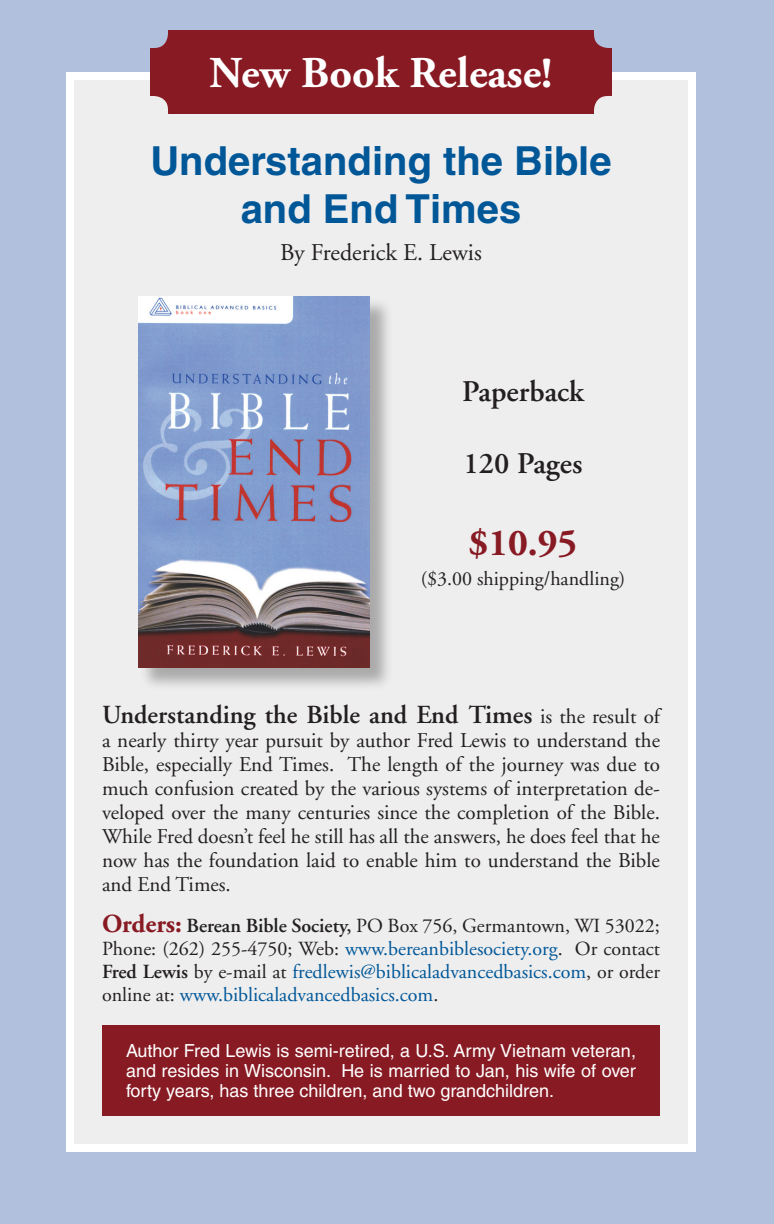
<style>
.page{position:relative;width:774px;height:1224px;background:#b1c1dd}
.page>*{position:absolute;margin:0;border:0;box-sizing:border-box;transform-origin:0 0}
.Excerpt_Subheads{font:700 44px "Adobe Garamond";color:#fff}
.Excerpt_Text{font:700 40px/48px "Helvetica";color:#005798;text-align:center}
.Body_text{font:700 38px "Adobe Garamond";color:#881a23}
.Body_text-2{font:600 30px "Adobe Garamond";color:#231f20}
.t1{font:600 26px "Adobe Garamond";color:#231f20}
.Excerpt_Text-2{font:24px "Adobe Garamond";color:#231f20}
.t2{font:21px/24px "Adobe Garamond";color:#231f20;text-align:justify}
.t3{font:20px/23px "Adobe Garamond";color:#005798;text-align:justify}
.Body_text-3{font:20px "Adobe Garamond";color:#231f20}
.Excerpt_Subheads-2{font:18px/20px "Helvetica";color:#fff;text-align:justify}
.s1{font-weight:400;font-size:21px}
.s2{font-weight:700;font-size:26px;color:#881a23}
.s3{font-weight:600;color:#231f20}
.s4{color:#231f20}
</style>
<div class="page">
<div style="left:70px;top:76px;width:622px;height:1072px;background:#eeeeef"></div>
<div style="left:66px;top:72px;width:630px;height:1080px;border:8px solid #fff"></div>
<div style="left:154px;top:34px;width:454px;height:76px;background:#881a23;border-radius:18px"></div>
<div style="left:150px;top:30px;width:462px;height:84px;border:8px solid #881a23;border-radius:18px"></div>
<div style="left:102px;top:1025px;width:558px;height:91px;background:#881a23"></div>
<div style="left:138px;top:296px;width:256px;height:397px;background:#231f20;opacity:.33"></div>
<img style="left:138px;top:296px;width:232px;height:372px">
<p class="Excerpt_Subheads" style="left:210px;top:49px;width:344px">New Book Release!</p>
<p class="Excerpt_Text" style="left:150px;top:136px;width:463px">Understanding the Bible and End Times</p>
<p class="Excerpt_Text-2" style="left:280px;top:239px;width:203px">By Frederick E. Lewis</p>
<p class="Body_text-2" style="left:462px;top:375px;width:123px">Paperback</p>
<p class="Body_text-2" style="left:463px;top:447px;width:121px">120 Pages</p>
<p class="Body_text" style="left:469px;top:522px;width:110px">$10.95</p>
<p class="Body_text-3" style="left:421px;top:568px;width:206px">($3.00 shipping/handling)</p>
<p class="t1" style="left:102px;top:700px;width:559px">Understanding the Bible and End Times <span class="s1">is the result of</span></p>
<p class="t2" style="left:102px;top:729px;width:560px">a nearly thirty year pursuit by author Fred Lewis to understand the Bible, especially End Times. The length of the journey was due to much confusion created by the various systems of interpretation de&shy;veloped over the many centuries since the completion of the Bible.<br>While Fred doesn’t feel he still has all the answers, he does feel that he now has the foundation laid to enable him to understand the Bible and End Times.</p>
<p class="t3" style="left:102px;top:915px;width:560px"><span class="s2">Orders:</span> <span class="s3">Berean Bible Society,</span> <span class="s4">PO Box 756, Germantown, WI 53022; Phone: (262) 255-4750; Web:</span> www.bereanbiblesociety.org<span class="s4">. Or contact </span><span class="s3">Fred Lewis</span> <span class="s4">by e-mail at</span> fredlewis@biblicaladvancedbasics.com<span class="s4">, or order online at:</span> www.biblicaladvancedbasics.com<span class="s4">.</span></p>
<p class="Excerpt_Subheads-2" style="left:126px;top:1041px;width:512px">Author Fred Lewis is semi-retired, a U.S. Army Vietnam veteran, and resides in Wisconsin. He is married to Jan, his wife of over forty years, has three children, and two grandchildren.</p>
</div>
